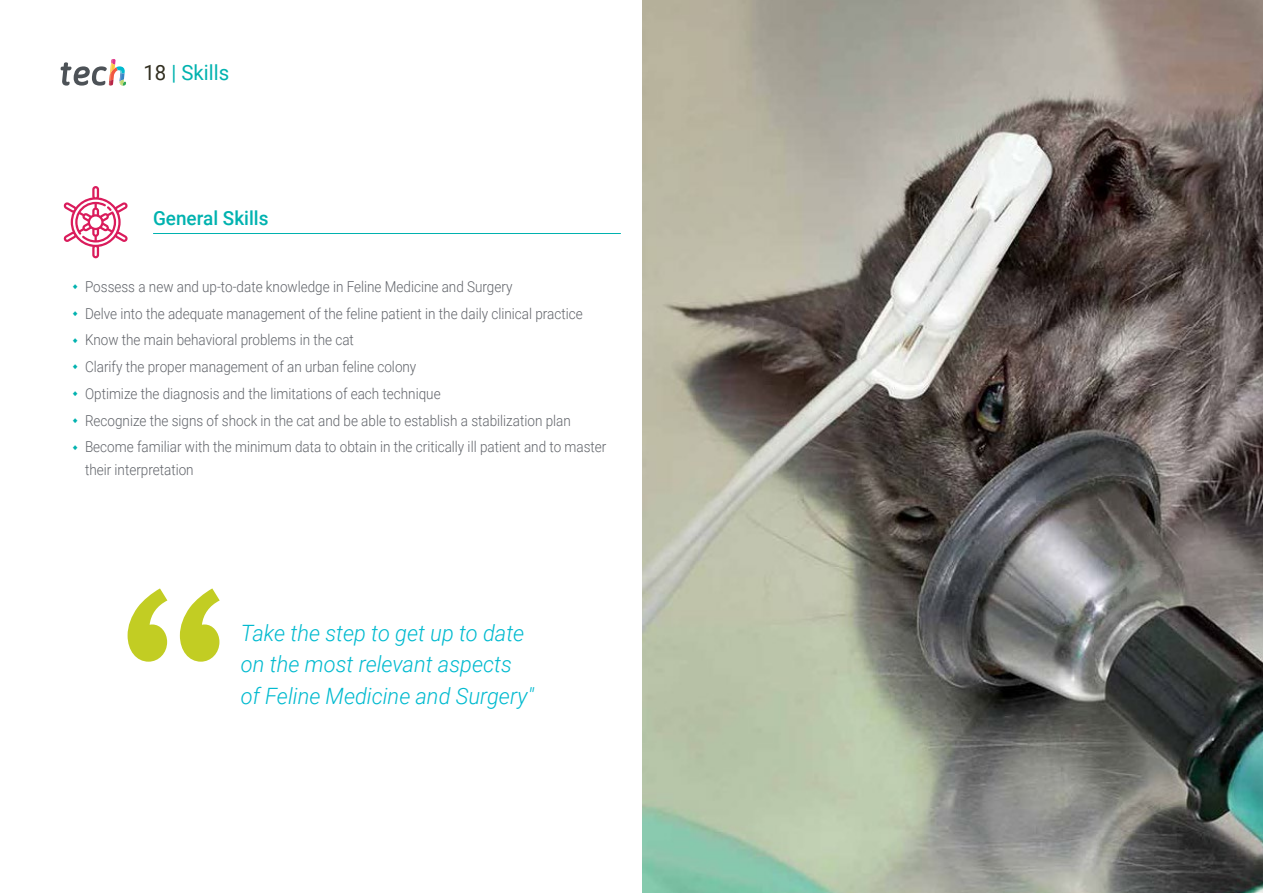
<style>
.page{position:relative;width:1263px;height:893px;background:#fff}
.page>*{position:absolute;margin:0;border:0;box-sizing:border-box;transform-origin:0 0}
.t1{font:italic 300 22.5px/31.5px "Roboto";color:#00bacf}
.t2{font:21px "Roboto";color:#00b2af}
.t3{font:500 19.5px "Roboto";color:#00b2af}
.t4{font:300 15px/26.7px "Roboto";color:#61646a;scale:.9 1}
.s1{color:#312e20}
</style>
<div class="page">
<hr style="left:153px;top:233px;width:468px;height:1px;background:#00b2af">
<svg style="left:63px;top:186px;width:65px;height:72px"></svg>
<img style="left:642px;top:0;width:621px;height:893px">
<svg style="left:61px;top:59px;width:65px;height:27px"></svg>
<svg style="left:128px;top:588px;width:92px;height:74px"></svg>
<h2 class="t2" style="left:144px;top:57px;width:87px"><span class="s1">18</span> | Skills</h2>
<h3 class="t3" style="left:153px;top:205px;width:117px">General Skills</h3>
<p class="t4" style="left:85px;top:273px;width:581px">Possess a new and up-to-date knowledge in Feline Medicine and Surgery<br>Delve into the adequate management of the feline patient in the daily clinical practice Know the main behavioral problems in the cat<br>Clarify the proper management of an urban feline colony<br>Optimize the diagnosis and the limitations of each technique<br>Recognize the signs of shock in the cat and be able to establish a stabilization plan Become familiar with the minimum data to obtain in the critically ill patient and to master</p>
<p class="t4" style="left:85px;top:456px;width:122px">their interpretation</p>
<h1 class="t1" style="left:241px;top:616px;width:294px">Take the step to get up to date on the most relevant aspects of Feline Medicine and Surgery"</h1>
</div>
